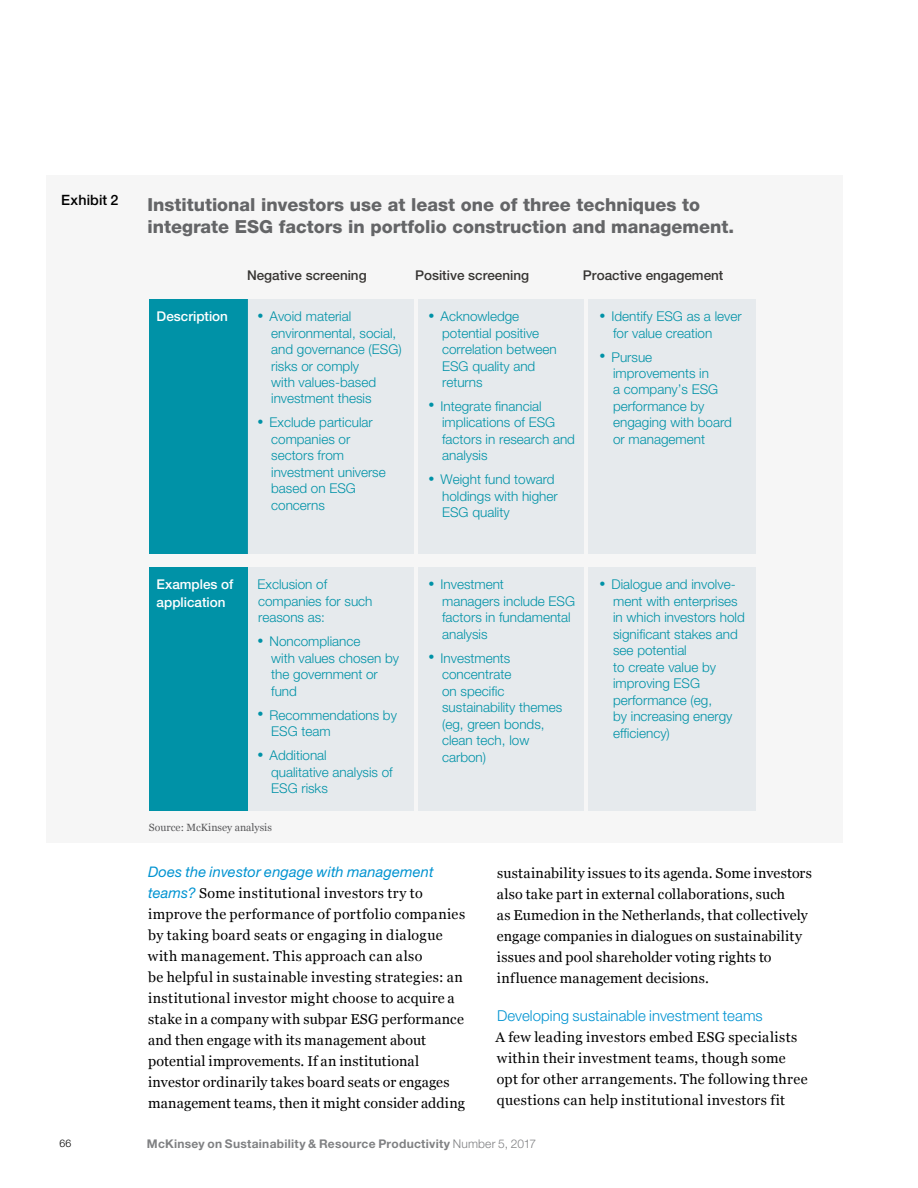
<style>
.page{position:relative;width:918px;height:1188px;background:#fff}
.page>*{position:absolute;margin:0;border:0;box-sizing:border-box;transform-origin:0 0}
.t1{font:800 18px/22.5px "Helvetica Neue LT Std";color:#646567}
.t2{font:300 15px "Helvetica Neue LT Std";letter-spacing:.005em;color:#0093d1}
.t3{font:italic 14.7px "Helvetica Neue LT Std";letter-spacing:.01em;color:#0093d1}
.t4{font:14.25px/21px "Georgia";letter-spacing:.015em;color:#000}
.t5{font:500 14.25px "Helvetica Neue LT Std";letter-spacing:.01em;color:#000}
.t6{font:300 13.5px/16.5px "Helvetica Neue LT Std";color:#0092a7}
.t7{font:500 13.5px "Helvetica Neue LT Std";color:#373533}
.t8{font:500 13.5px/18px "Helvetica Neue LT Std";color:#fff}
.t9{font:700 12px "Helvetica Neue LT Std";letter-spacing:.02em;color:#808183}
.t10{font:10.5px "Georgia";color:#58585a}
.t11{font:300 10.5px "Helvetica Neue LT Std";color:#000}
.s1{font-size:12px}
.s2{font-family:"Helvetica Neue LT Std";font-style:italic;font-size:14.7px;color:#0093d1}
.s3{font-weight:300}
</style>
<div class="page">
<div style="left:47px;top:175px;width:796px;height:668px;background:#f6f6f6"></div>
<div style="left:247px;top:567px;width:167px;height:244px;background:#e6eaed"></div>
<div style="left:418px;top:567px;width:166px;height:244px;background:#e6eaed"></div>
<div style="left:588px;top:567px;width:167px;height:244px;background:#e6eaed"></div>
<div style="left:149px;top:299px;width:98px;height:255px;background:#0092a7"></div>
<div style="left:247px;top:299px;width:167px;height:255px;background:#e6eaed"></div>
<div style="left:418px;top:299px;width:166px;height:255px;background:#e6eaed"></div>
<div style="left:588px;top:299px;width:167px;height:255px;background:#e6eaed"></div>
<div style="left:149px;top:567px;width:98px;height:244px;background:#0092a7"></div>
<p class="t5" style="left:61px;top:191px;width:59px">Exhibit 2</p>
<h1 class="t1" style="left:147px;top:193px;width:588px">Institutional investors use at least one of three techniques to integrate ESG factors in portfolio construction and management.</h1>
<p class="t7" style="left:247px;top:268px;width:121px">Negative screening</p>
<p class="t7" style="left:415px;top:268px;width:116px">Positive screening</p>
<p class="t7" style="left:583px;top:268px;width:142px">Proactive engagement</p>
<p class="t8" style="left:157px;top:307px;width:73px">Description</p>
<p class="t6" style="left:271px;top:308px;width:132px;text-indent:-14px"><span class="s1">•</span> Avoid material environmental, social, and governance (ESG) risks or comply<br>with values-based investment thesis</p>
<p class="t6" style="left:271px;top:414px;width:116px;text-indent:-14px"><span class="s1">•</span> Exclude particular companies or sectors from investment universe based on ESG concerns</p>
<p class="t6" style="left:613px;top:308px;width:130px;text-indent:-14px"><span class="s1">•</span> Identify ESG as a lever for value creation</p>
<p class="t6" style="left:613px;top:348px;width:120px;text-indent:-14px"><span class="s1">•</span> Pursue improvements in<br>a company’s ESG performance by engaging with board or management</p>
<p class="t6" style="left:442px;top:308px;width:116px;text-indent:-14px"><span class="s1">•</span> Acknowledge potential positive correlation between<br>ESG quality and returns</p>
<p class="t6" style="left:442px;top:398px;width:134px;text-indent:-14px"><span class="s1">•</span> Integrate financial implications of ESG factors in research and analysis</p>
<p class="t6" style="left:442px;top:471px;width:117px;text-indent:-14px"><span class="s1">•</span> Weight fund toward holdings with higher<br>ESG quality</p>
<p class="t8" style="left:157px;top:575px;width:78px">Examples of application</p>
<p class="t6" style="left:258px;top:576px;width:116px">Exclusion of companies for such reasons as:</p>
<p class="t6" style="left:271px;top:633px;width:129px;text-indent:-14px"><span class="s1">•</span> Noncompliance<br>with values chosen by the government or fund</p>
<p class="t6" style="left:271px;top:706px;width:127px;text-indent:-14px"><span class="s1">•</span> Recommendations by<br>ESG team</p>
<p class="t6" style="left:271px;top:747px;width:123px;text-indent:-14px"><span class="s1">•</span> Additional<br>qualitative analysis of<br>ESG risks</p>
<p class="t10" style="left:149px;top:820px;width:124px">Source: McKinsey analysis</p>
<p class="t6" style="left:442px;top:576px;width:134px;text-indent:-14px"><span class="s1">•</span> Investment<br>managers include ESG factors in fundamental analysis</p>
<p class="t6" style="left:442px;top:649px;width:122px;text-indent:-14px"><span class="s1">•</span> Investments concentrate<br>on specific sustainability themes (eg, green bonds, clean tech, low carbon)</p>
<p class="t6" style="left:613px;top:576px;width:133px;text-indent:-14px"><span class="s1">•</span> Dialogue and involve&shy;ment with enterprises in which investors hold significant stakes and see potential<br>to create value by improving ESG performance (eg,<br>by increasing energy efficiency)</p>
<p class="t3" style="left:148px;top:863px;width:287px">Does the investor engage with management</p>
<p class="t4" style="left:148px;top:882px;width:319px"><span class="s2">teams?</span> Some institutional investors try to improve the performance of portfolio companies by taking board seats or engaging in dialogue with management. This approach can also<br>be helpful in sustainable investing strategies: an institutional investor might choose to acquire a stake in a company with subpar ESG performance and then engage with its management about potential improvements. If an institutional investor ordinarily takes board seats or engages management teams, then it might consider adding</p>
<p class="t4" style="left:497px;top:862px;width:317px">sustainability issues to its agenda. Some investors also take part in external collaborations, such<br>as Eumedion in the Netherlands, that collectively engage companies in dialogues on sustainability issues and pool shareholder voting rights to influence management decisions.</p>
<p class="t2" style="left:497px;top:1006px;width:267px">Developing sustainable investment teams</p>
<p class="t4" style="left:496px;top:1026px;width:314px">A few leading investors embed ESG specialists within their investment teams, though some opt for other arrangements. The following three questions can help institutional investors fit</p>
<p class="t11" style="left:60px;top:1137px;width:13px">66</p>
<p class="t9" style="left:147px;top:1136px;width:391px">McKinsey on Sustainability &amp; Resource Productivity <span class="s3">Number 5, 2017</span></p>
</div>
